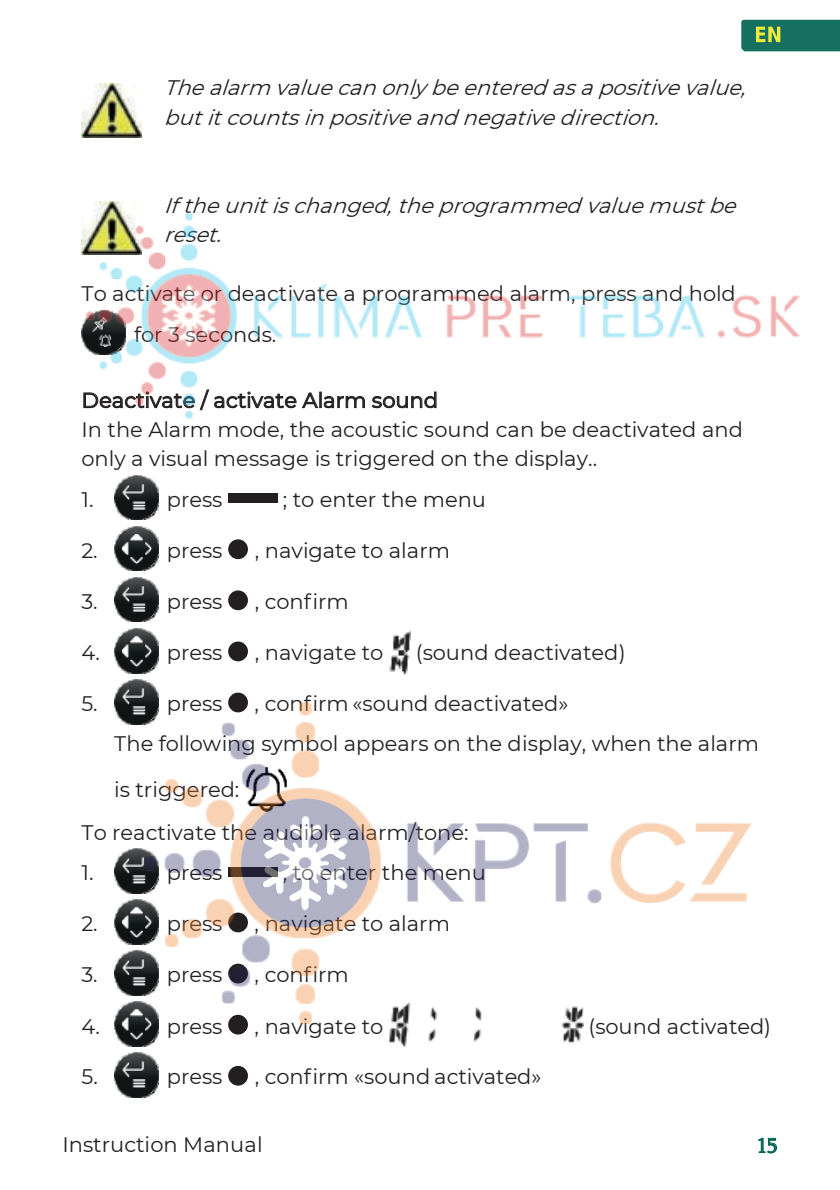
<style>
.page{position:relative;width:840px;height:1190px;background:#fff}
.page>*{position:absolute;margin:0;border:0;box-sizing:border-box;transform-origin:0 0}
.t1{font:21px/29.4px "Montserrat";color:#231f20}
.t2{font:italic 21px/29.4px "Montserrat";color:#231f20}
.t3{font:21px "Sylfaen";color:#076554}
</style>
<div class="page">
<svg style="left:758px;top:1137px;width:19px;height:16px"></svg>
<svg style="left:741px;top:20px;width:99px;height:31px;background:#287a5d"></svg>
<img style="left:114px;top:475px;width:45px;height:45px">
<img style="left:114px;top:526px;width:45px;height:45px">
<img style="left:114px;top:577px;width:45px;height:45px">
<img style="left:118px;top:628px;width:38px;height:9px">
<img style="left:393px;top:630px;width:18px;height:7px">
<img style="left:117px;top:1089px;width:40px;height:8px">
<div style="left:228px;top:590px;width:20px;height:20px;background:#231f20;border-radius:50%"></div>
<div style="left:228px;top:539px;width:20px;height:20px;background:#231f20;border-radius:50%"></div>
<div style="left:228px;top:493px;width:50px;height:10px;background:#231f20"></div>
<img style="left:81px;top:84px;width:60px;height:53px">
<img style="left:81px;top:201px;width:719px;height:218px">
<img style="left:114px;top:637px;width:638px;height:452px">
<p class="t2" style="left:164px;top:72px;width:592px">The alarm value can only be enteredas apositive value, but it counts inpositive andnegative direction.</p>
<p class="t2" style="left:164px;top:190px;width:582px">If the unit is changed, theprogrammed value mustbe reset.</p>
<p class="t1" style="left:134px;top:273px;width:603px;line-height:40.2px;text-indent:-53px">To activate or deactivate a programmed alarm, press and hold for 3 seconds.</p>
<p class="t1" style="left:82px;top:385px;width:663px">Deactivate / activate Alarm sound<br>In the Alarm mode, the acoustic sound can be deactivated and only a visual message is triggered on the display..</p>
<p class="t1" style="left:82px;top:484px;width:14px">1.</p>
<p class="t1" style="left:167px;top:484px;width:57px">press</p>
<p class="t1" style="left:283px;top:484px;width:205px">; to enter the menu</p>
<p class="t1" style="left:82px;top:535px;width:18px">2.</p>
<p class="t1" style="left:167px;top:535px;width:57px">press</p>
<p class="t1" style="left:255px;top:535px;width:197px">, navigate to alarm</p>
<p class="t1" style="left:82px;top:586px;width:18px">3.</p>
<p class="t1" style="left:167px;top:586px;width:57px">press</p>
<p class="t1" style="left:255px;top:586px;width:96px">, confirm</p>
<p class="t1" style="left:82px;top:637px;width:20px">4.</p>
<p class="t1" style="left:167px;top:637px;width:57px">press</p>
<p class="t1" style="left:255px;top:637px;width:130px">, navigate to</p>
<p class="t1" style="left:416px;top:637px;width:211px">(sound deactivated)</p>
<p class="t1" style="left:82px;top:688px;width:18px">5.</p>
<p class="t1" style="left:167px;top:688px;width:57px">press</p>
<p class="t1" style="left:114px;top:683px;width:646px;line-height:39.9px;text-indent:140px">, confirm «sound deactivated»<br>The following symbol appears on the display, when the alarm</p>
<p class="t1" style="left:82px;top:767px;width:389px;line-height:43.4px;text-indent:33px">is triggered:<br>To reactivate the audible alarm/tone:</p>
<p class="t1" style="left:82px;top:857px;width:14px">1.</p>
<p class="t1" style="left:167px;top:857px;width:57px">press</p>
<p class="t1" style="left:283px;top:857px;width:205px">, to enter the menu</p>
<p class="t1" style="left:82px;top:908px;width:18px">2.</p>
<p class="t1" style="left:167px;top:908px;width:57px">press</p>
<p class="t1" style="left:255px;top:908px;width:197px">, navigate to alarm</p>
<p class="t1" style="left:82px;top:959px;width:18px">3.</p>
<p class="t1" style="left:167px;top:959px;width:57px">press</p>
<p class="t1" style="left:255px;top:959px;width:96px">, confirm</p>
<p class="t1" style="left:82px;top:1011px;width:20px">4.</p>
<p class="t1" style="left:167px;top:1011px;width:57px">press</p>
<p class="t1" style="left:255px;top:1011px;width:130px">, navigate to</p>
<p class="t1" style="left:589px;top:1011px;width:184px">(sound activated)</p>
<p class="t1" style="left:82px;top:1061px;width:18px">5.</p>
<p class="t1" style="left:167px;top:1061px;width:57px">press</p>
<p class="t1" style="left:255px;top:1061px;width:288px">, confirm «sound activated»</p>
<p class="t1" style="left:63px;top:1129px;width:202px">Instruction Manual</p>
<p class="t3" style="left:757px;top:1131px;width:22px">15</p>
</div>
